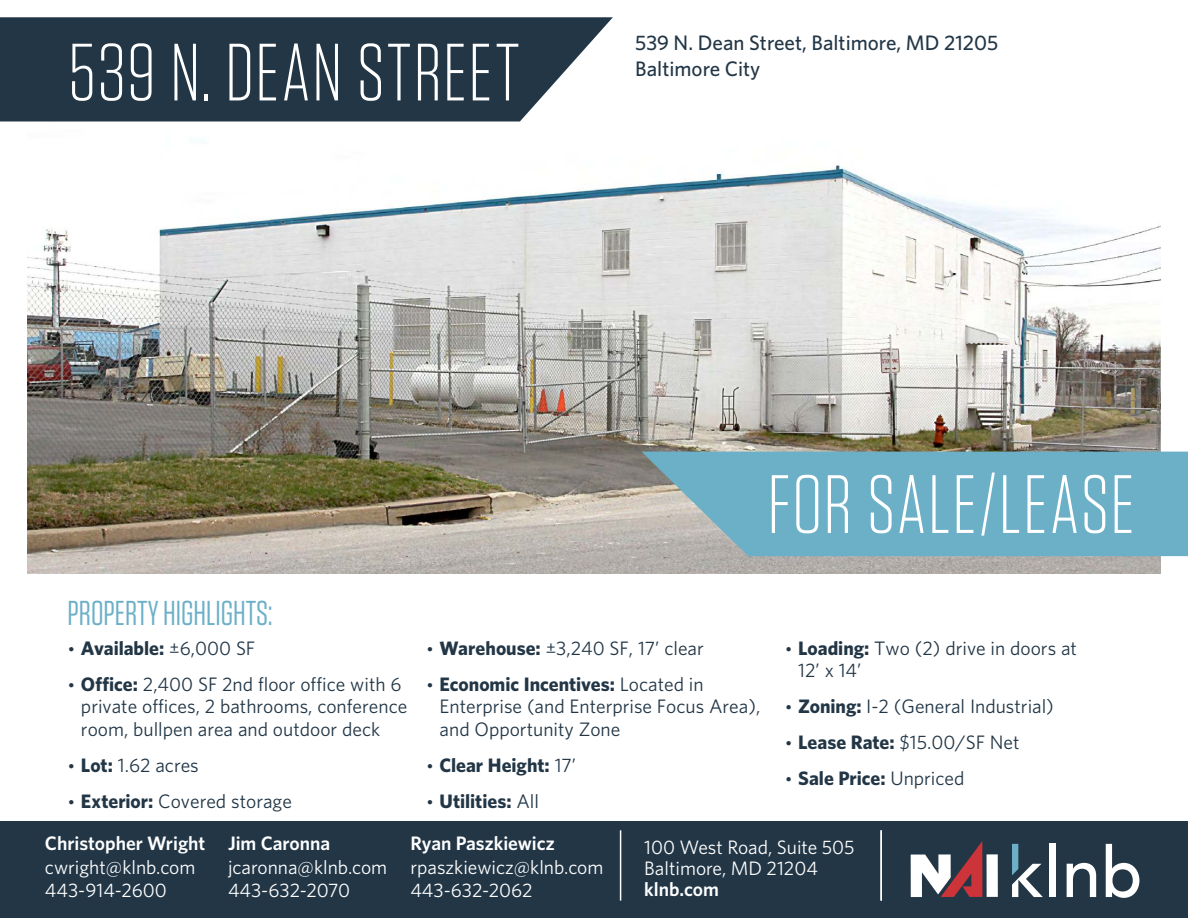
<style>
.page{position:relative;width:1188px;height:918px;background:#fff}
.page>*{position:absolute;margin:0;border:0;box-sizing:border-box;transform-origin:0 0}
.t1{font:300 82.5px "Tungsten";letter-spacing:.02em;color:#fff}
.t2{font:300 81px "Tungsten";letter-spacing:.02em;color:#fff}
.t3{font:34.5px "Tungsten";color:#6cb0c8}
.t4{font:500 21px/25.2px "Whitney";color:#223646}
.t5{font:19.5px/22.5px "Whitney";color:#223646}
.t6{font:19.5px/23.4px "Whitney";color:#fff}
.t7{font:700 19.5px "Whitney";color:#223646}
.t8{font:600 19.5px "Whitney";color:#fff}
.s1{font-family:"Gotham";font-weight:400;font-size:16.5px}
.s2{font-weight:400}
.s3{font-family:"Gotham";font-size:16.5px}
.s4{font-weight:700}
</style>
<div class="page">
<img style="left:27px;top:140px;width:1134px;height:433px">
<svg style="left:641px;top:452px;width:547px;height:104px;background:#73b0c5"></svg>
<div style="left:0;top:822px;width:1188px;height:96px;background:#223646"></div>
<div style="left:987px;top:854px;width:11px;height:43px;background:#fff"></div>
<svg style="left:911px;top:841px;width:71px;height:56px"></svg>
<svg style="left:1012px;top:844px;width:31px;height:53px"></svg>
<div style="left:1050px;top:844px;width:6px;height:53px;background:#fff"></div>
<svg style="left:1067px;top:863px;width:29px;height:34px"></svg>
<svg style="left:1106px;top:844px;width:33px;height:54px"></svg>
<svg style="left:0;top:17px;width:613px;height:105px;background:#344655"></svg>
<hr style="left:620px;top:830px;width:1px;height:71px;background:#fff">
<hr style="left:880px;top:830px;width:2px;height:71px;background:#fff">
<h2 class="t2" style="left:68px;top:36px;width:453px">539 N. DEAN STREET</h2>
<p class="t4" style="left:635px;top:32px;width:364px">539 N. Dean Street, Baltimore, MD 21205<br>Baltimore City</p>
<h1 class="t1" style="left:767px;top:467px;width:369px">FOR SALE/LEASE</h1>
<h3 class="t3" style="left:67px;top:598px;width:206px">PROPERTY HIGHLIGHTS:</h3>
<p class="t7" style="left:67px;top:639px;width:189px"><span class="s1">•</span> Available: <span class="s2">±6,000 SF</span></p>
<p class="t5" style="left:81px;top:673px;width:328px;text-indent:-13px"><span class="s3">•</span> <span class="s4">Office:</span> 2,400 SF 2nd floor office with 6 private offices, 2 bathrooms, conference room, bullpen area and outdoor deck</p>
<p class="t5" style="left:67px;top:754px;width:133px"><span class="s3">•</span> <span class="s4">Lot:</span> 1.62 acres</p>
<p class="t5" style="left:67px;top:790px;width:226px"><span class="s3">•</span> <span class="s4">Exterior:</span> Covered storage</p>
<p class="t5" style="left:426px;top:637px;width:279px"><span class="s3">•</span> <span class="s4">Warehouse:</span> ±3,240 SF, 17’ clear</p>
<p class="t5" style="left:440px;top:673px;width:322px;text-indent:-14px"><span class="s3">•</span> <span class="s4">Economic Incentives:</span> Located in<br>Enterprise (and Enterprise Focus Area), and Opportunity Zone</p>
<p class="t7" style="left:426px;top:756px;width:152px"><span class="s1">•</span> Clear Height: <span class="s2">17’</span></p>
<p class="t7" style="left:426px;top:792px;width:114px"><span class="s1">•</span> Utilities: <span class="s2">All</span></p>
<p class="t5" style="left:798px;top:637px;width:280px;text-indent:-14px"><span class="s3">•</span> <span class="s4">Loading:</span> Two (2) drive in doors at<br>12’ x 14’</p>
<p class="t5" style="left:785px;top:696px;width:271px"><span class="s3">•</span> <span class="s4">Zoning:</span> I-2 (General Industrial)</p>
<p class="t5" style="left:785px;top:732px;width:236px"><span class="s3">•</span> <span class="s4">Lease Rate:</span> $15.00/SF Net</p>
<p class="t7" style="left:785px;top:769px;width:181px"><span class="s1">•</span> Sale Price: <span class="s2">Unpriced</span></p>
<p class="t8" style="left:45px;top:835px;width:162px">Christopher Wright</p>
<p class="t6" style="left:45px;top:856px;width:152px">cwright@klnb.com<br>443-914-2600</p>
<p class="t8" style="left:228px;top:835px;width:104px">Jim Caronna</p>
<p class="t6" style="left:228px;top:856px;width:161px">jcaronna@klnb.com<br>443-632-2070</p>
<p class="t8" style="left:410px;top:835px;width:146px">Ryan Paszkiewicz</p>
<p class="t6" style="left:410px;top:856px;width:195px">rpaszkiewicz@klnb.com<br>443-632-2062</p>
<p class="t6" style="left:644px;top:838px;width:212px;line-height:21px">100 West Road, Suite 505<br>Baltimore, MD 21204</p>
<p class="t8" style="left:644px;top:881px;width:76px">klnb.com</p>
</div>
